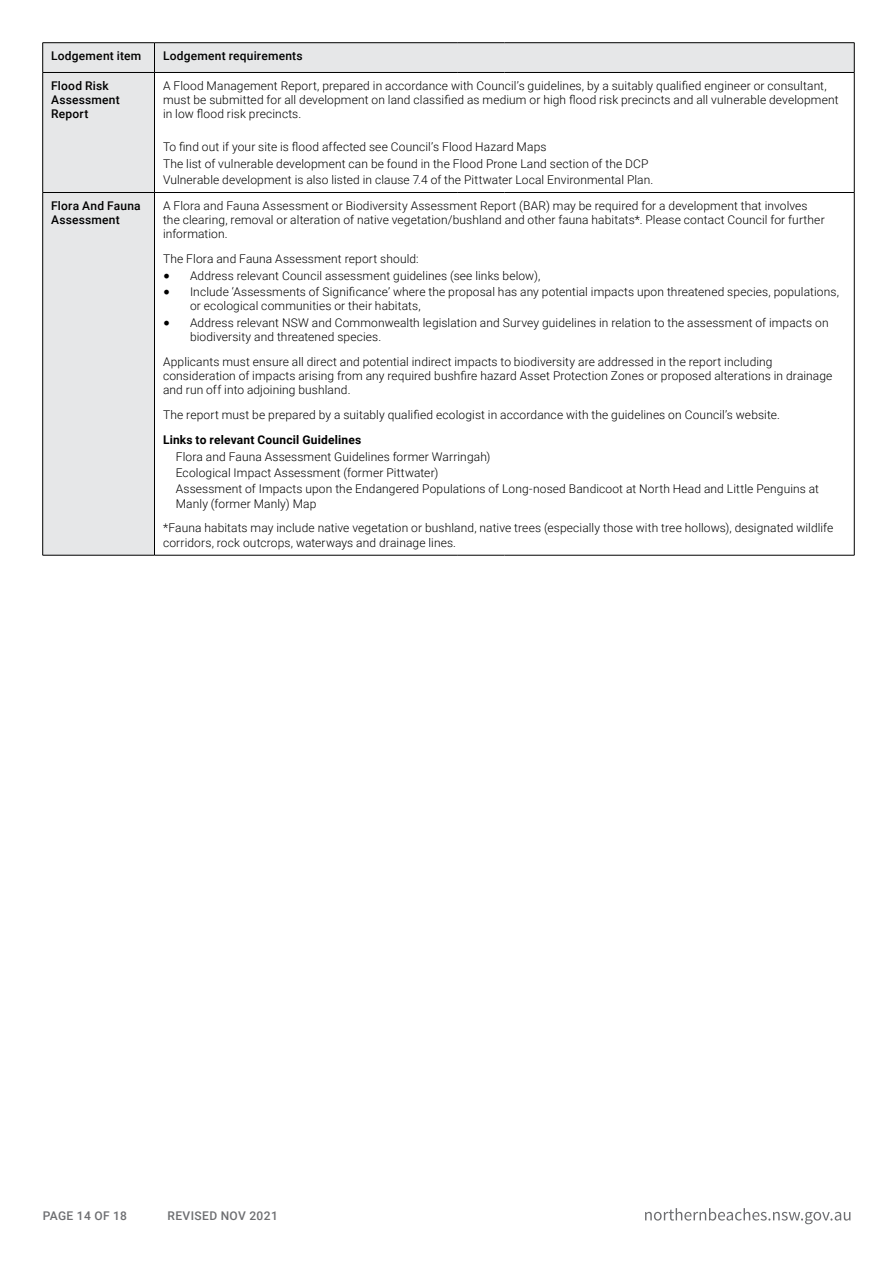
<style>
.page{position:relative;width:893px;height:1263px;background:#fff}
.page>*{position:absolute;margin:0;border:0;box-sizing:border-box;transform-origin:0 0}
.t1{font:300 12px/14.2px "Roboto";letter-spacing:.01em;color:#000}
.t2{font:500 12px/14.2px "Roboto";letter-spacing:.02em;color:#000}
.t3{font:700 12px "Roboto";letter-spacing:.015em;color:#000}
.t4{font:500 12px "Roboto";letter-spacing:.035em;color:#6d6e71}
.s1{font-family:"Minion Pro";font-weight:400;font-size:18px}
</style>
<div class="page">
<svg style="left:645px;top:1208px;width:205px;height:16px"></svg>
<div style="left:43px;top:43px;width:811px;height:512px;background:#e6e7e8"></div>
<svg style="left:155px;top:73px;width:699px;height:482px"></svg>
<svg style="left:42px;top:43px;width:1px;height:29px"></svg>
<svg style="left:154px;top:43px;width:1px;height:29px"></svg>
<svg style="left:854px;top:43px;width:1px;height:29px"></svg>
<hr style="left:43px;top:72px;width:111px;height:1px;background:#000">
<hr style="left:154px;top:72px;width:303px;height:1px;background:#000">
<hr style="left:457px;top:72px;width:47px;height:1px;background:#000">
<hr style="left:504px;top:72px;width:350px;height:1px;background:#000">
<hr style="left:42px;top:73px;width:1px;height:119px;background:#000">
<hr style="left:154px;top:73px;width:1px;height:119px;background:#000">
<hr style="left:854px;top:73px;width:1px;height:119px;background:#000">
<hr style="left:42px;top:193px;width:1px;height:362px;background:#000">
<hr style="left:154px;top:193px;width:1px;height:362px;background:#000">
<hr style="left:854px;top:193px;width:1px;height:362px;background:#000">
<hr style="left:43px;top:192px;width:111px;height:1px;background:#000">
<hr style="left:154px;top:192px;width:303px;height:1px;background:#000">
<hr style="left:457px;top:192px;width:47px;height:1px;background:#000">
<hr style="left:504px;top:192px;width:350px;height:1px;background:#000">
<hr style="left:43px;top:555px;width:111px;height:1px;background:#000">
<hr style="left:154px;top:555px;width:303px;height:1px;background:#000">
<hr style="left:457px;top:555px;width:47px;height:1px;background:#000">
<hr style="left:504px;top:555px;width:350px;height:1px;background:#000">
<hr style="left:43px;top:42px;width:111px;height:1px;background:#000">
<hr style="left:154px;top:42px;width:303px;height:1px;background:#000">
<hr style="left:457px;top:42px;width:47px;height:1px;background:#000">
<hr style="left:504px;top:42px;width:350px;height:1px;background:#000">
<p class="t2" style="left:51px;top:48px;width:92px">Lodgement item</p>
<p class="t2" style="left:163px;top:48px;width:141px">Lodgement requirements</p>
<p class="t2" style="left:51px;top:78px;width:70px">Flood Risk<br>Assessment<br>Report</p>
<p class="t1" style="left:163px;top:78px;width:677px">A Flood Management Report, prepared in accordance with Council’s guidelines, by a suitably qualified engineer or consultant, must be submitted for all development on land classified as medium or high flood risk precincts and all vulnerable development in low flood risk precincts.</p>
<p class="t1" style="left:163px;top:138px;width:492px;line-height:16.4px">To find out if your site is flood affected see Council’s Flood Hazard Maps<br>The list of vulnerable development can be found in the Flood Prone Land section of the DCP<br>Vulnerable development is also listed in clause 7.4 of the Pittwater Local Environmental Plan.</p>
<p class="t2" style="left:51px;top:198px;width:91px">Flora And Fauna<br>Assessment</p>
<p class="t1" style="left:163px;top:198px;width:663px">A Flora and Fauna Assessment or Biodiversity Assessment Report (BAR) may be required for a development that involves the clearing, removal or alteration of native vegetation/bushland and other fauna habitats*. Please contact Council for further information.</p>
<p class="t1" style="left:163px;top:251px;width:257px">The Flora and Fauna Assessment report should:</p>
<p class="t1" style="left:163px;top:268px;width:379px"><span class="s1">•</span> Address relevant Council assessment guidelines (see links below),</p>
<p class="t1" style="left:190px;top:284px;width:650px;text-indent:-27px"><span class="s1">•</span> Include ‘Assessments of Significance’ where the proposal has any potential impacts upon threatened species, populations, or ecological communities or their habitats,</p>
<p class="t1" style="left:190px;top:315px;width:640px;text-indent:-27px"><span class="s1">•</span> Address relevant NSW and Commonwealth legislation and Survey guidelines in relation to the assessment of impacts on biodiversity and threatened species.</p>
<p class="t1" style="left:163px;top:354px;width:671px">Applicants must ensure all direct and potential indirect impacts to biodiversity are addressed in the report including consideration of impacts arising from any required bushfire hazard Asset Protection Zones or proposed alterations in drainage and run off into adjoining bushland.</p>
<p class="t1" style="left:163px;top:407px;width:618px">The report must be prepared by a suitably qualified ecologist in accordance with the guidelines on Council’s website.</p>
<p class="t3" style="left:163px;top:431px;width:200px">Links to relevant Council Guidelines</p>
<p class="t1" style="left:176px;top:448px;width:645px;line-height:16.4px">Flora and Fauna Assessment Guidelines former Warringah)<br>Ecological Impact Assessment (former Pittwater)<br>Assessment of Impacts upon the Endangered Populations of Long-nosed Bandicoot at North Head and Little Penguins at</p>
<p class="t1" style="left:163px;top:490px;width:672px;line-height:24.9px;text-indent:13px">Manly (former Manly) Map<br>*Fauna habitats may include native vegetation or bushland, native trees (especially those with tree hollows), designated wildlife</p>
<p class="t1" style="left:163px;top:535px;width:295px">corridors, rock outcrops, waterways and drainage lines.</p>
<p class="t4" style="left:43px;top:1208px;width:86px">PAGE 14 OF 18</p>
<p class="t4" style="left:167px;top:1208px;width:112px">REVISED NOV 2021</p>
</div>
